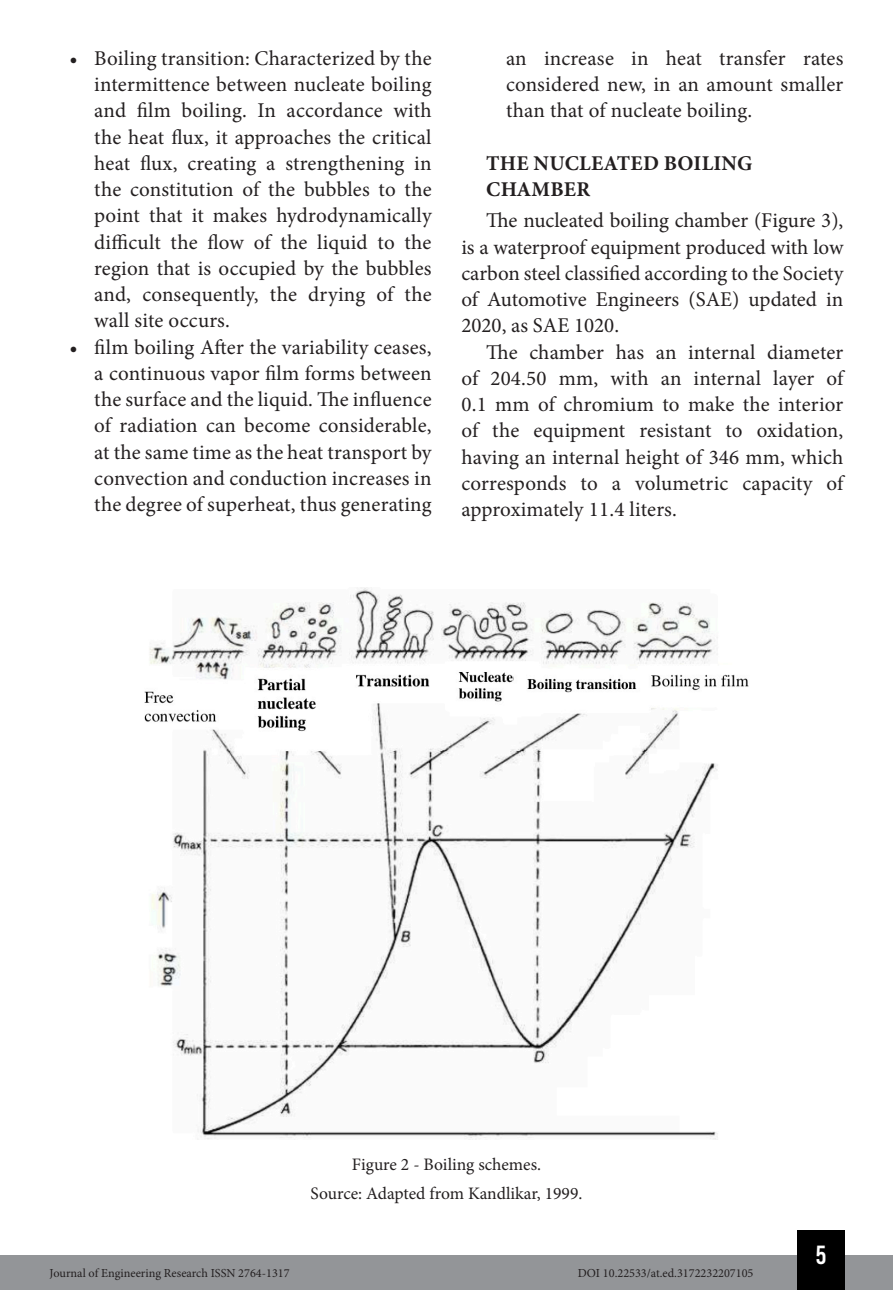
<style>
.page{position:relative;width:893px;height:1290px;background:#fff}
.page>*{position:absolute;margin:0;border:0;box-sizing:border-box;transform-origin:0 0}
.t1{font:26.25px "Bebas Kai";color:#fff}
.TXT{font:21px/26.2px "Minion Pro";letter-spacing:.005em;color:#231f20;text-align:justify}
.SUB{font:700 21px/26.2px "Minion Pro";letter-spacing:.01em;color:#231f20}
.Info_Imagem{font:17.5px "Minion Pro";color:#231f20}
.t2{font:12.25px "Minion Pro";color:#231f20}
</style>
<div class="page">
<div style="left:0;top:1255px;width:893px;height:35px;background:#939598"></div>
<div style="left:797px;top:1230px;width:48px;height:60px;background:#000"></div>
<img style="left:144px;top:587px;width:605px;height:553px">
<p class="TXT" style="left:94px;top:45px;width:339px;text-indent:-25px">• Boiling transition: Characterized by the intermittence between nucleate boiling and film boiling. In accordance with the heat flux, it approaches the critical heat flux, creating a strengthening in the constitution of the bubbles to the point that it makes hydrodynamically difficult the flow of the liquid to the region that is occupied by the bubbles and, consequently, the drying of the wall site occurs.</p>
<p class="TXT" style="left:94px;top:334px;width:339px;text-indent:-25px">• film boiling After the variability ceases, a continuous vapor film forms between the surface and the liquid. The influence of radiation can become considerable, at the same time as the heat transport by convection and conduction increases in the degree of superheat, thus generating</p>
<p class="TXT" style="left:506px;top:45px;width:339px">an increase in heat transfer rates considered new, in an amount smaller than that of nucleate boiling.</p>
<p class="SUB" style="left:486px;top:150px;width:268px">THE NUCLEATED BOILING<br>CHAMBER</p>
<p class="TXT" style="left:461px;top:208px;width:384px;text-indent:25px">The nucleated boiling chamber (Figure 3), is a waterproof equipment produced with low carbon steel classified according to the Society of Automotive Engineers (SAE) updated in 2020, as SAE 1020.</p>
<p class="TXT" style="left:461px;top:339px;width:384px;text-indent:25px">The chamber has an internal diameter of 204.50 mm, with an internal layer of 0.1 mm of chromium to make the interior of the equipment resistant to oxidation, having an internal height of 346 mm, which corresponds to a volumetric capacity of approximately 11.4 liters.</p>
<p class="Info_Imagem" style="left:352px;top:1152px;width:191px">Figure 2 - Boiling schemes.</p>
<p class="Info_Imagem" style="left:311px;top:1182px;width:273px">Source: Adapted from Kandlikar, 1999.</p>
<p class="t2" style="left:50px;top:1265px;width:242px">Journal of Engineering Research ISSN 2764-1317</p>
<p class="t2" style="left:578px;top:1265px;width:177px">DOI 10.22533/at.ed.3172232207105</p>
<p class="t1" style="left:816px;top:1241px;width:12px">5</p>
</div>
